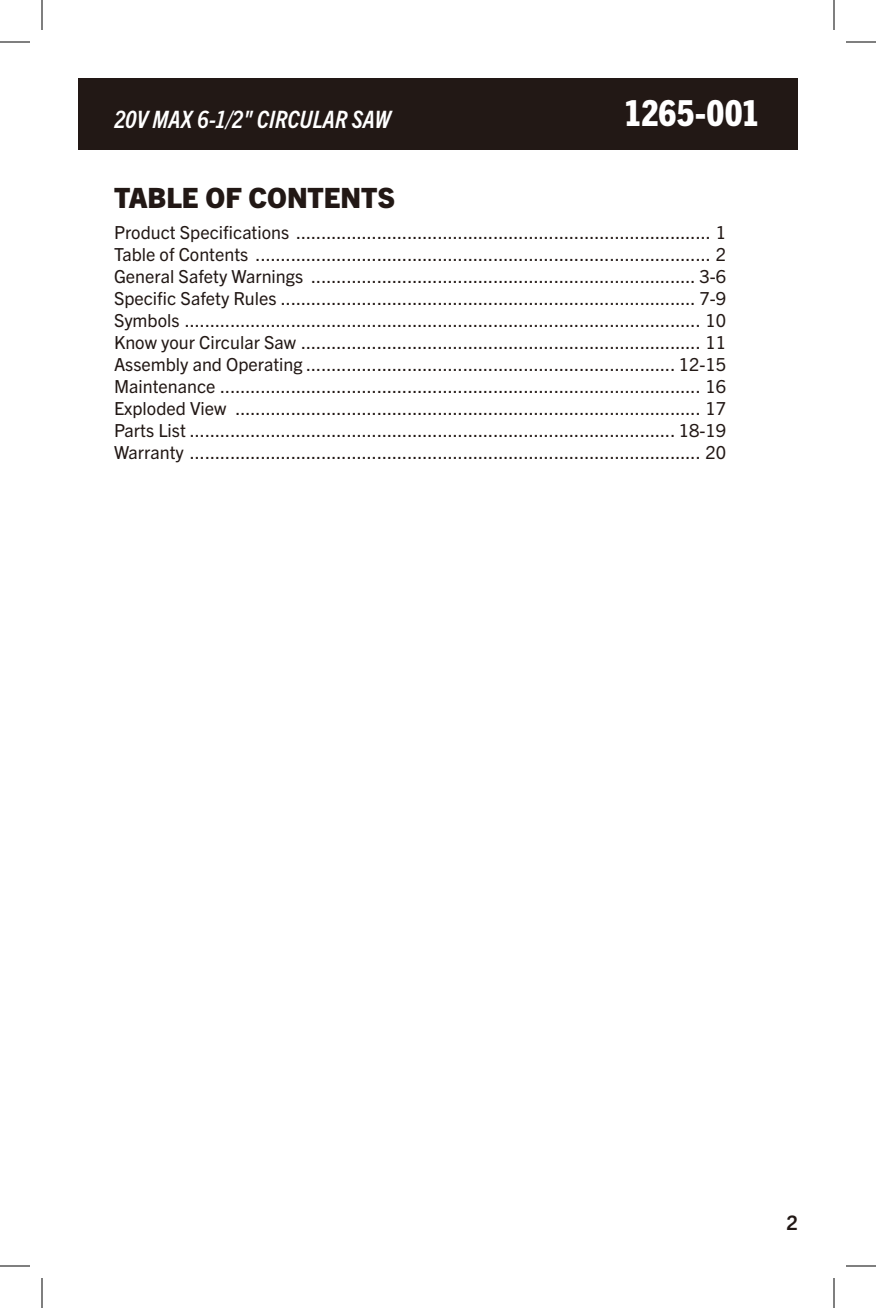
<style>
.page{position:relative;width:876px;height:1308px;background:#fff}
.page>*{position:absolute;margin:0;border:0;box-sizing:border-box;transform-origin:0 0}
.t1{font:800 condensed 36px "Trade Gothic Next LT Pro";letter-spacing:-.01em;color:#fff}
.t2{font:800 28px "Trade Gothic Next LT Pro";color:#221815}
.t3{font:italic 700 condensed 24px "Trade Gothic Next LT Pro";letter-spacing:-.005em;color:#fff}
.t4{font:700 20px "Trade Gothic Next LT Pro";color:#221815}
.t5{font:18px/22px "Trade Gothic Next LT Pro";color:#221815;text-align:justify}
</style>
<div class="page">
<div style="left:78px;top:78px;width:720px;height:72px;background:#221815"></div>
<hr style="left:0;top:42px;width:30px;height:1px;background:#000">
<hr style="left:846px;top:42px;width:30px;height:1px;background:#000">
<hr style="left:0;top:1266px;width:30px;height:1px;background:#000">
<hr style="left:846px;top:1266px;width:30px;height:1px;background:#000">
<hr style="left:42px;top:0;width:1px;height:30px;background:#000">
<hr style="left:42px;top:1278px;width:1px;height:30px;background:#000">
<hr style="left:834px;top:0;width:1px;height:30px;background:#000">
<hr style="left:834px;top:1278px;width:1px;height:30px;background:#000">
<h3 class="t3" style="left:114px;top:103px;width:278px">20V MAX 6-1/2" CIRCULAR SAW</h3>
<h1 class="t1" style="left:624px;top:88px;width:137px">1265-001</h1>
<h2 class="t2" style="left:114px;top:178px;width:283px">TABLE OF CONTENTS</h2>
<p class="t5" style="left:114px;top:220px;width:614px">Product Specifications .................................................................................. 1<br>Table of Contents .......................................................................................... 2<br>General Safety Warnings ............................................................................ 3-6<br>Specific Safety Rules .................................................................................. 7-9<br>Symbols ...................................................................................................... 10<br>Know your Circular Saw ............................................................................... 11<br>Assembly and Operating ......................................................................... 12-15<br>Maintenance ............................................................................................... 16<br>Exploded View ............................................................................................ 17<br>Parts List ................................................................................................ 18-19<br>Warranty ..................................................................................................... 20</p>
<p class="t4" style="left:787px;top:1209px;width:13px">2</p>
</div>
